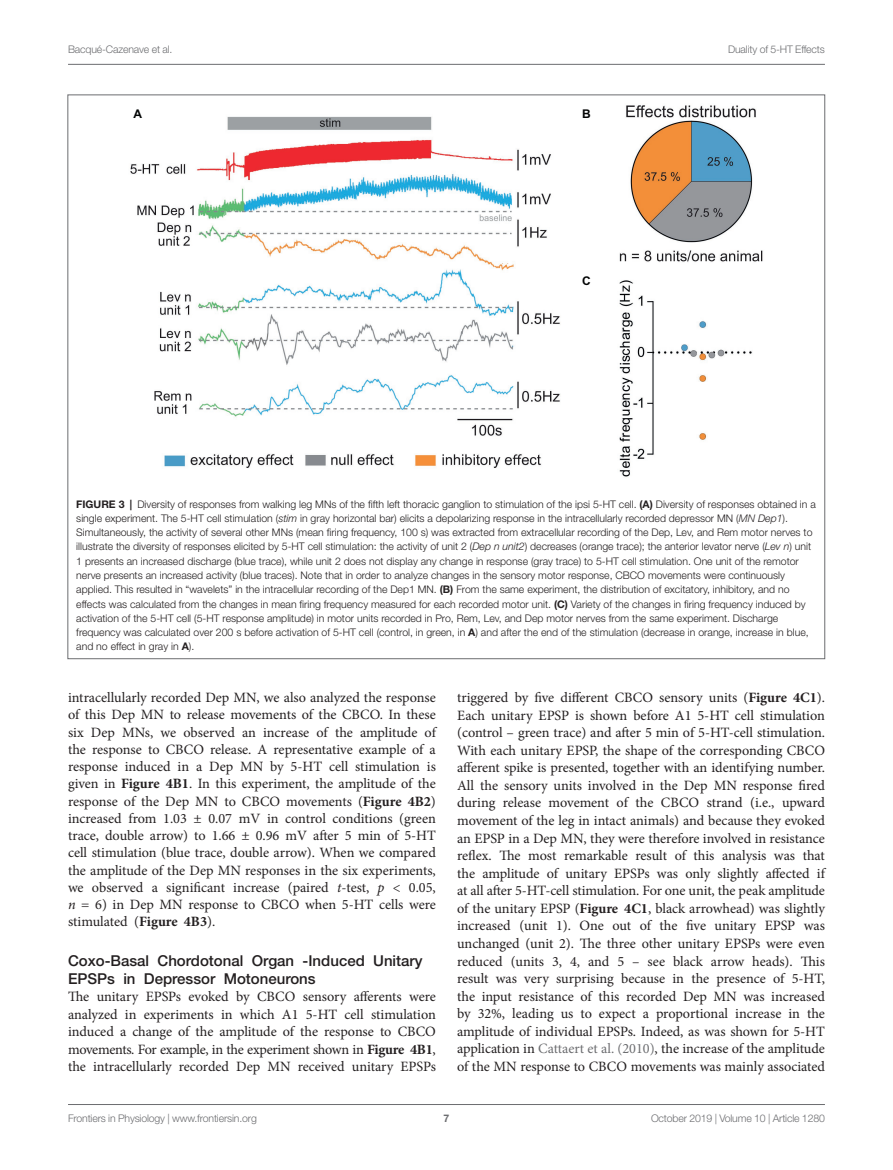
<style>
.page{position:relative;width:893px;height:1170px;background:#fff}
.page>*{position:absolute;margin:0;border:0;box-sizing:border-box;transform-origin:0 0}
.HEAD_3{font:500 15px/18px "Helvetica Neue LT Std";color:#231f20}
.TEXT_FLUSH{font:14.25px/17.5px "Minion Pro";letter-spacing:-.005em;color:#231f20;text-align:justify}
.TEXT{font:14.25px/17.2px "Minion Pro";color:#231f20;text-align:justify}
.t1{font:700 12px "Arial";color:#030505}
.FIG_LEG{font:300 10.5px/14.2px "Helvetica Neue LT Std";color:#231f20}
.t2{font:300 10.5px "Helvetica Neue LT Std";letter-spacing:-.015em;color:#6c6d70}
.t3{font:700 10.5px "Helvetica Neue LT Std";color:#6c6d70}
.s1{font-weight:700}
.s2{font-style:italic}
.s3{color:#6c6d70}
</style>
<div class="page">
<hr style="left:68px;top:64px;width:757px;height:1px;background:#6c6d70">
<hr style="left:68px;top:1104px;width:757px;height:1px;background:#6c6d70">
<img style="left:130px;top:105px;width:633px;height:372px">
<p class="t2" style="left:68px;top:42px;width:106px">Bacqué-Cazenave et al.</p>
<p class="t2" style="left:728px;top:42px;width:98px">Duality of 5-HT Effects</p>
<p class="t1" style="left:134px;top:105px;width:10px">A</p>
<p class="t1" style="left:582px;top:105px;width:10px">B</p>
<p class="t1" style="left:582px;top:273px;width:10px">C</p>
<p class="FIG_LEG" style="left:76px;top:496px;width:741px"><span class="s1">FIGURE 3 |</span> Diversity of responses from walking leg MNs of the fifth left thoracic ganglion to stimulation of the ipsi 5-HT cell. <span class="s1">(A)</span> Diversity of responses obtained in a single experiment. The 5-HT cell stimulation (<span class="s2">stim</span> in gray horizontal bar) elicits a depolarizing response in the intracellularly recorded depressor MN (<span class="s2">MN Dep1</span>).<br>Simultaneously, the activity of several other MNs (mean firing frequency, 100 s) was extracted from extracellular recording of the Dep, Lev, and Rem motor nerves to illustrate the diversity of responses elicited by 5-HT cell stimulation: the activity of unit 2 (<span class="s2">Dep n unit2</span>) decreases (orange trace); the anterior levator nerve (<span class="s2">Lev n</span>) unit 1 presents an increased discharge (blue trace), while unit 2 does not display any change in response (gray trace) to 5-HT cell stimulation. One unit of the remotor nerve presents an increased activity (blue traces). Note that in order to analyze changes in the sensory motor response, CBCO movements were continuously applied. This resulted in “wavelets” in the intracellular recording of the Dep1 MN. <span class="s1">(B)</span> From the same experiment, the distribution of excitatory, inhibitory, and no effects was calculated from the changes in mean firing frequency measured for each recorded motor unit. <span class="s1">(C)</span> Variety of the changes in firing frequency induced by activation of the 5-HT cell (5-HT response amplitude) in motor units recorded in Pro, Rem, Lev, and Dep motor nerves from the same experiment. Discharge frequency was calculated over 200 s before activation of 5-HT cell (control, in green, in <span class="s1">A</span>) and after the end of the stimulation (decrease in orange, increase in blue, and no effect in gray in <span class="s1">A</span>).</p>
<p class="TEXT" style="left:68px;top:689px;width:369px">intracellularly recorded Dep MN, we also analyzed the response of this Dep MN to release movements of the CBCO. In these six Dep MNs, we observed an increase of the amplitude of the response to CBCO release. A representative example of a response induced in a Dep MN by 5-HT cell stimulation is given in <span class="s1">Figure 4B1</span>. In this experiment, the amplitude of the response of the Dep MN to CBCO movements (<span class="s1">Figure 4B2</span>) increased from 1.03 ± 0.07 mV in control conditions (green trace, double arrow) to 1.66 ± 0.96 mV after 5 min of 5-HT cell stimulation (blue trace, double arrow). When we compared the amplitude of the Dep MN responses in the six experiments, we observed a significant increase (paired <span class="s2">t</span>-test, <span class="s2">p</span> &lt; 0.05, <span class="s2">n</span> = 6) in Dep MN response to CBCO when 5-HT cells were stimulated (<span class="s1">Figure 4B3</span>).</p>
<p class="HEAD_3" style="left:68px;top:950px;width:356px">Coxo-Basal Chordotonal Organ -Induced Unitary<br>EPSPs in Depressor Motoneurons</p>
<p class="TEXT_FLUSH" style="left:68px;top:987px;width:369px">The unitary EPSPs evoked by CBCO sensory afferents were analyzed in experiments in which A1 5-HT cell stimulation induced a change of the amplitude of the response to CBCO movements. For example, in the experiment shown in <span class="s1">Figure 4B1</span>, the intracellularly recorded Dep MN received unitary EPSPs</p>
<p class="TEXT_FLUSH" style="left:457px;top:688px;width:369px">triggered by five different CBCO sensory units (<span class="s1">Figure 4C1</span>).<br>Each unitary EPSP is shown before A1 5-HT cell stimulation (control – green trace) and after 5 min of 5-HT-cell stimulation.<br>With each unitary EPSP, the shape of the corresponding CBCO afferent spike is presented, together with an identifying number.<br>All the sensory units involved in the Dep MN response fired during release movement of the CBCO strand (i.e., upward movement of the leg in intact animals) and because they evoked an EPSP in a Dep MN, they were therefore involved in resistance reflex. The most remarkable result of this analysis was that the amplitude of unitary EPSPs was only slightly affected if at all after 5-HT-cell stimulation. For one unit, the peak amplitude of the unitary EPSP (<span class="s1">Figure 4C1</span>, black arrowhead) was slightly increased (unit 1). One out of the five unitary EPSP was unchanged (unit 2). The three other unitary EPSPs were even reduced (units 3, 4, and 5 – see black arrow heads). This result was very surprising because in the presence of 5-HT, the input resistance of this recorded Dep MN was increased by 32%, leading us to expect a proportional increase in the amplitude of individual EPSPs. Indeed, as was shown for 5-HT application in <span class="s3">Cattaert et al. (2010)</span>, the increase of the amplitude of the MN response to CBCO movements was mainly associated</p>
<p class="t2" style="left:68px;top:1111px;width:190px">Frontiers in Physiology | www.frontiersin.org</p>
<p class="t3" style="left:444px;top:1111px;width:7px">7</p>
<p class="t2" style="left:651px;top:1111px;width:175px">October 2019 | Volume 10 | Article 1280</p>
</div>
